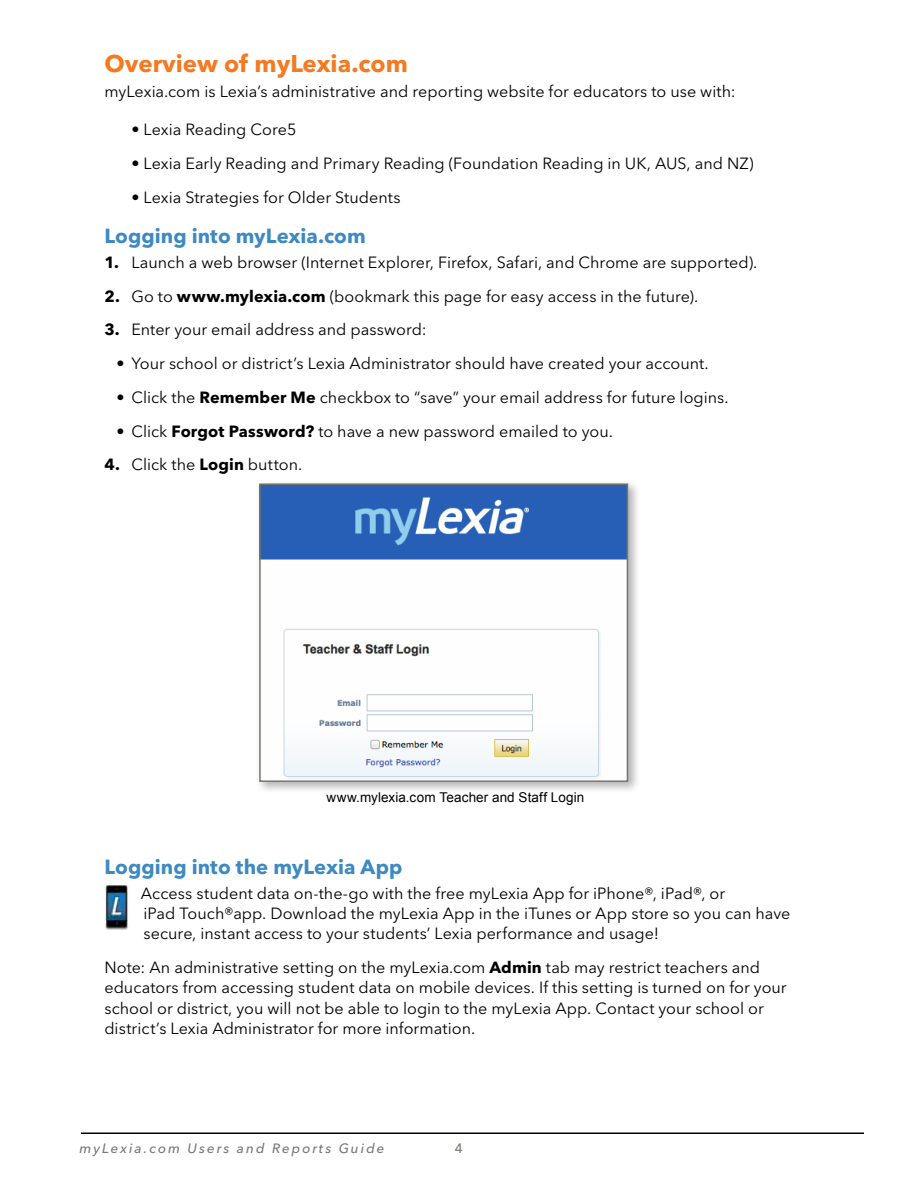
<style>
.page{position:relative;width:918px;height:1188px;background:#fff}
.page>*{position:absolute;margin:0;border:0;box-sizing:border-box;transform-origin:0 0}
.t1{font:700 24px "Avenir Next LT Pro";color:#f47920}
.t2{font:700 20.25px "Avenir Next LT Pro";color:#3d8ac1}
.t3{font:16.2px/20.2px "Avenir Next LT Pro";color:#000}
.t4{font:13.5px "Arial";letter-spacing:.005em;color:#000}
.t5{font:italic 500 13.5px "Avenir Next LT Pro";letter-spacing:.15em;color:#777870}
.t6{font:500 13.5px "Avenir Next LT Pro";color:#777870}
.s1{font-weight:700}
</style>
<div class="page">
<hr style="left:81px;top:1132px;width:783px;height:2px;background:#000">
<img style="left:104px;top:886px;width:25px;height:44px">
<div style="left:255px;top:480px;width:386px;height:315px;background:#000;opacity:.3"></div>
<img style="left:262px;top:486px;width:363px;height:293px">
<div style="left:259px;top:483px;width:369px;height:299px;border:2px solid #75766e"></div>
<h1 class="t1" style="left:104px;top:49px;width:305px">Overview of myLexia.com</h1>
<p class="t3" style="left:104px;top:81px;width:633px">myLexia.com is Lexia’s administrative and reporting website for educators to use with:</p>
<p class="t3" style="left:131px;top:119px;width:166px">• Lexia Reading Core5</p>
<p class="t3" style="left:131px;top:153px;width:624px">• Lexia Early Reading and Primary Reading (Foundation Reading in UK, AUS, and NZ)</p>
<p class="t3" style="left:131px;top:187px;width:271px">• Lexia Strategies for Older Students</p>
<p class="t2" style="left:104px;top:224px;width:263px">Logging into myLexia.com</p>
<p class="t3" style="left:104px;top:252px;width:652px"><span class="s1">1.</span> Launch a web browser (Internet Explorer, Firefox, Safari, and Chrome are supported).</p>
<p class="t3" style="left:104px;top:286px;width:593px"><span class="s1">2.</span> Go to <span class="s1">www.mylexia.com</span> (bookmark this page for easy access in the future).</p>
<p class="t3" style="left:104px;top:320px;width:324px"><span class="s1">3.</span> Enter your email address and password:</p>
<p class="t3" style="left:116px;top:353px;width:591px">• Your school or district’s Lexia Administrator should have created your account.</p>
<p class="t3" style="left:116px;top:387px;width:611px">• Click the <span class="s1">Remember Me</span> checkbox to “save” your email address for future logins.</p>
<p class="t3" style="left:116px;top:421px;width:496px">• Click <span class="s1">Forgot Password?</span> to have a new password emailed to you.</p>
<p class="t3" style="left:104px;top:455px;width:197px"><span class="s1">4.</span> Click the <span class="s1">Login</span> button.</p>
<p class="t4" style="left:326px;top:788px;width:259px">www.mylexia.com Teacher and Staff Login</p>
<p class="t2" style="left:104px;top:855px;width:299px">Logging into the myLexia App</p>
<p class="t3" style="left:141px;top:883px;width:651px">Access student data on-the-go with the free myLexia App for iPhone®, iPad®, or<br>iPad Touch®app. Download the myLexia App in the iTunes or App store so you can have secure, instant access to your students’ Lexia performance and usage!</p>
<p class="t3" style="left:104px;top:957px;width:684px">Note: An administrative setting on the myLexia.com <span class="s1">Admin</span> tab may restrict teachers and educators from accessing student data on mobile devices. If this setting is turned on for your school or district, you will not be able to login to the myLexia App. Contact your school or district’s Lexia Administrator for more information.</p>
<p class="t5" style="left:80px;top:1140px;width:307px">myLexia.com Users and Reports Guide</p>
<p class="t6" style="left:455px;top:1140px;width:10px">4</p>
</div>
